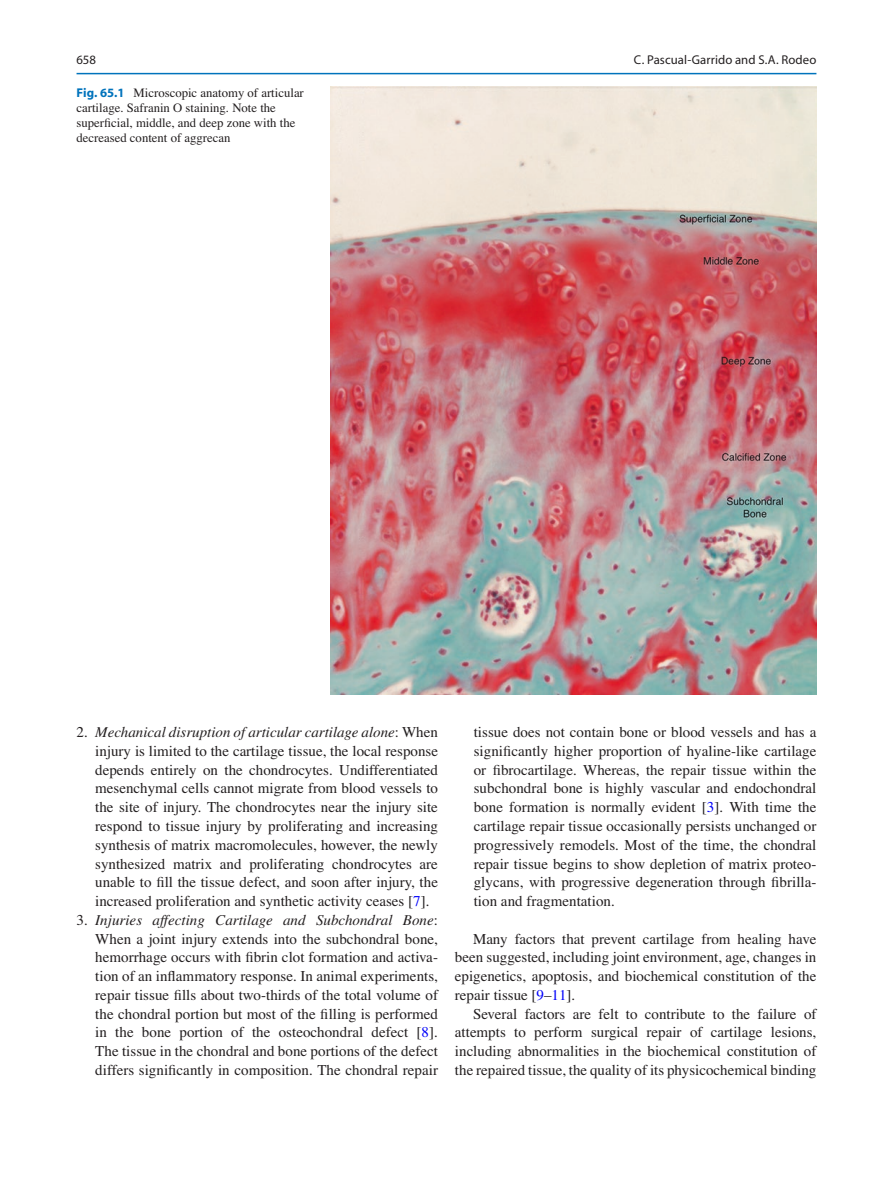
<style>
.page{position:relative;width:893px;height:1187px;background:#fff}
.page>*{position:absolute;margin:0;border:0;box-sizing:border-box;transform-origin:0 0}
.t1{font:15px/18.8px "Gfnqkx Times";color:#231f20;text-align:justify}
.t2{font:italic 15px "Hwtwrk Times";color:#231f20}
.t3{font:12.75px/15px "Gfnqkx Times";color:#231f20}
.t4{font:12.75px "Sjknvk Myriad";letter-spacing:.01em;color:#231f20}
.t5{font:12.75px "Wkvksy Myriad";color:#231f20}
.s1{font-family:"Rqfdqy Myriad";font-weight:700;color:#0073bc}
.s2{font-family:"Gfnqkx Times";font-style:normal}
.s3{color:#0000fa}
</style>
<div class="page">
<img style="left:330px;top:87px;width:486px;height:607px">
<hr style="left:77px;top:73px;width:739px;height:1px;background:#0073bc">
<p class="t5" style="left:77px;top:54px;width:21px">658</p>
<p class="t3" style="left:77px;top:86px;width:229px"><span class="s1">Fig. 65.1</span> Microscopic anatomy of articular cartilage. Safranin O staining. Note the superficial, middle, and deep zone with the decreased content of aggrecan</p>
<p class="t4" style="left:634px;top:54px;width:184px">C. Pascual-Garrido and S.A. Rodeo</p>
<p class="t2" style="left:77px;top:724px;width:363px"><span class="s2">2.</span> Mechanical disruption of articular cartilage alone<span class="s2">: When</span></p>
<p class="t1" style="left:95px;top:742px;width:344px">injury is limited to the cartilage tissue, the local response depends entirely on the chondrocytes. Undifferentiated mesenchymal cells cannot migrate from blood vessels to the site of injury. The chondrocytes near the injury site respond to tissue injury by proliferating and increasing synthesis of matrix macromolecules, however, the newly synthesized matrix and proliferating chondrocytes are unable to fill the tissue defect, and soon after injury, the increased proliferation and synthetic activity ceases [<span class="s3">7</span>].</p>
<p class="t2" style="left:77px;top:911px;width:363px"><span class="s2">3.</span> Injuries affecting Cartilage and Subchondral Bone<span class="s2">:</span></p>
<p class="t1" style="left:95px;top:930px;width:344px">When a joint injury extends into the subchondral bone, hemorrhage occurs with fibrin clot formation and activa&shy;tion of an inflammatory response. In animal experiments, repair tissue fills about two-thirds of the total volume of the chondral portion but most of the filling is performed in the bone portion of the osteochondral defect [<span class="s3">8</span>].<br>The tissue in the chondral and bone portions of the defect differs significantly in composition. The chondral repair</p>
<p class="t1" style="left:474px;top:724px;width:344px">tissue does not contain bone or blood vessels and has a significantly higher proportion of hyaline-like cartilage or fibrocartilage. Whereas, the repair tissue within the subchondral bone is highly vascular and endochondral bone formation is normally evident [<span class="s3">3</span>]. With time the cartilage repair tissue occasionally persists unchanged or progressively remodels. Most of the time, the chondral repair tissue begins to show depletion of matrix proteo&shy;glycans, with progressive degeneration through fibrilla&shy;tion and fragmentation.</p>
<p class="t1" style="left:455px;top:930px;width:363px;text-indent:18px">Many factors that prevent cartilage from healing have been suggested, including joint environment, age, changes in epigenetics, apoptosis, and biochemical constitution of the repair tissue [<span class="s3">9</span>–<span class="s3">11</span>].</p>
<p class="t1" style="left:455px;top:1005px;width:363px;text-indent:18px">Several factors are felt to contribute to the failure of attempts to perform surgical repair of cartilage lesions, including abnormalities in the biochemical constitution of the repaired tissue, the quality of its physicochemical binding</p>
</div>
